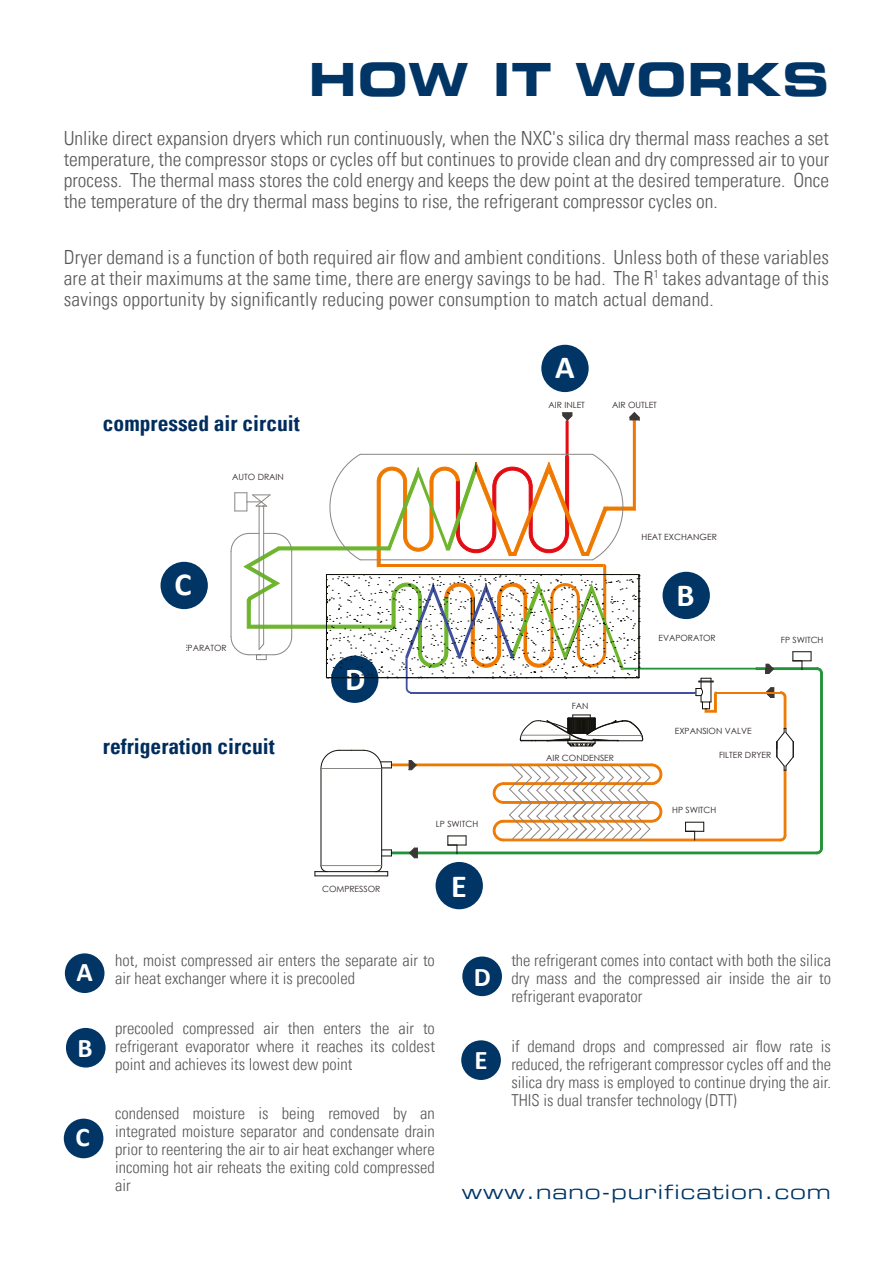
<style>
.page{position:relative;width:893px;height:1263px;background:#fff}
.page>*{position:absolute;margin:0;border:0;box-sizing:border-box;transform-origin:0 0}
.t1{font:45px "Eurostile Bold Extended Two";letter-spacing:.02em;color:#003565}
.t2{font:700 32.25px "Calibri";color:#fff}
.t3{font:700 27px "Calibri";color:#fff}
.t4{font:700 condensed 21.45px "Univers";color:#002d5d}
.t5{font:300 condensed 19.5px/21px "Univers LT";letter-spacing:.005em;color:#575756;text-align:justify}
.t6{font:19.5px "Eurostile Extended Two";letter-spacing:.05em;color:#003565}
.t7{font:300 condensed 16.5px/18px "Univers LT";color:#575756;text-align:justify}
.t8{font:8.55px "Century Gothic";color:#2b2422}
</style>
<div class="page">
<div style="left:541px;top:345px;width:48px;height:47px;background:#003565;border-radius:50%"></div>
<div style="left:161px;top:562px;width:47px;height:47px;background:#003565;border-radius:50%"></div>
<div style="left:436px;top:862px;width:47px;height:47px;background:#003565;border-radius:50%"></div>
<div style="left:65px;top:953px;width:39px;height:40px;background:#003565;border-radius:50%"></div>
<div style="left:66px;top:1028px;width:40px;height:39px;background:#003565;border-radius:50%"></div>
<div style="left:64px;top:1119px;width:39px;height:39px;background:#003565;border-radius:50%"></div>
<div style="left:462px;top:956px;width:40px;height:40px;background:#003565;border-radius:50%"></div>
<div style="left:461px;top:1040px;width:40px;height:40px;background:#003565;border-radius:50%"></div>
<hr style="left:381px;top:768px;width:1px;height:97px;background:#12110b">
<hr style="left:321px;top:768px;width:1px;height:97px;background:#12110b">
<svg style="left:315px;top:865px;width:12px;height:11px"></svg>
<svg style="left:375px;top:865px;width:13px;height:11px"></svg>
<hr style="left:315px;top:871px;width:73px;height:1px;background:#12110b">
<hr style="left:315px;top:876px;width:73px;height:1px;background:#12110b">
<hr style="left:351px;top:865px;width:31px;height:1px;background:#898583">
<hr style="left:321px;top:865px;width:30px;height:1px;background:#898583">
<svg style="left:231px;top:412px;width:592px;height:446px"></svg>
<h1 class="t1" style="left:309px;top:48px;width:522px">HOW IT WORKS</h1>
<p class="t5" style="left:64px;top:128px;width:767px">Unlike direct expansion dryers which run continuously, when the NXC's silica dry thermal mass reaches a set temperature, the compressor stops or cycles off but continues to provide clean and dry compressed air to your process. The thermal mass stores the cold energy and keeps the dew point at the desired temperature. Once the temperature of the dry thermal mass begins to rise, the refrigerant compressor cycles on.</p>
<p class="t5" style="left:64px;top:246px;width:767px">Dryer demand is a function of both required air flow and ambient conditions. Unless both of these variables are at their maximums at the same time, there are energy savings to be had. The R<sup>1</sup> takes advantage of this savings opportunity by significantly reducing power consumption to match actual demand.</p>
<h2 class="t2" style="left:555px;top:344px;width:21px">A</h2>
<h3 class="t4" style="left:103px;top:410px;width:198px">compressed air circuit</h3>
<h2 class="t2" style="left:174px;top:561px;width:19px">C</h2>
<p class="t8" style="left:232px;top:471px;width:53px">AUTO DRAIN</p>
<p class="t8" style="left:179px;top:642px;width:50px">SEPARATOR</p>
<h3 class="t4" style="left:103px;top:733px;width:173px">refrigeration circuit</h3>
<h2 class="t2" style="left:345px;top:657px;width:22px">D</h2>
<p class="t8" style="left:322px;top:883px;width:60px">COMPRESSOR</p>
<p class="t8" style="left:436px;top:818px;width:44px">LP SWITCH</p>
<h2 class="t2" style="left:451px;top:863px;width:17px">E</h2>
<p class="t8" style="left:549px;top:399px;width:38px">AIR INLET</p>
<p class="t8" style="left:612px;top:399px;width:46px">AIR OUTLET</p>
<p class="t8" style="left:572px;top:700px;width:18px">FAN</p>
<p class="t8" style="left:546px;top:751px;width:69px">AIR CONDENSER</p>
<p class="t8" style="left:641px;top:531px;width:77px">HEAT EXCHANGER</p>
<h2 class="t2" style="left:676px;top:573px;width:20px">B</h2>
<p class="t8" style="left:658px;top:631px;width:59px">EVAPORATOR</p>
<p class="t8" style="left:781px;top:633px;width:44px">FP SWITCH</p>
<p class="t8" style="left:675px;top:725px;width:78px">EXPANSION VALVE</p>
<p class="t8" style="left:719px;top:749px;width:54px">FILTER DRYER</p>
<p class="t8" style="left:672px;top:803px;width:46px">HP SWITCH</p>
<h3 class="t3" style="left:76px;top:953px;width:18px">A</h3>
<h3 class="t3" style="left:78px;top:1029px;width:17px">B</h3>
<h3 class="t3" style="left:75px;top:1118px;width:16px">C</h3>
<p class="t7" style="left:115px;top:951px;width:321px">hot, moist compressed air enters the separate air to air heat exchanger where it is precooled</p>
<p class="t7" style="left:115px;top:1019px;width:321px">precooled compressed air then enters the air to refrigerant evaporator where it reaches its coldest point and achieves its lowest dew point</p>
<p class="t7" style="left:115px;top:1104px;width:321px">condensed moisture is being removed by an integrated moisture separator and condensate drain prior to reentering the air to air heat exchanger where incoming hot air reheats the exiting cold compressed air</p>
<h3 class="t3" style="left:474px;top:957px;width:19px">D</h3>
<h3 class="t3" style="left:474px;top:1041px;width:15px">E</h3>
<p class="t7" style="left:511px;top:951px;width:321px">the refrigerant comes into contact with both the silica dry mass and the compressed air inside the air to refrigerant evaporator</p>
<p class="t7" style="left:511px;top:1037px;width:321px">if demand drops and compressed air flow rate is reduced, the refrigerant compressor cycles off and the silica dry mass is employed to continue drying the air.<br>THIS is dual transfer technology (DTT)</p>
<p class="t6" style="left:462px;top:1179px;width:371px">www.nano-purification.com</p>
</div>
